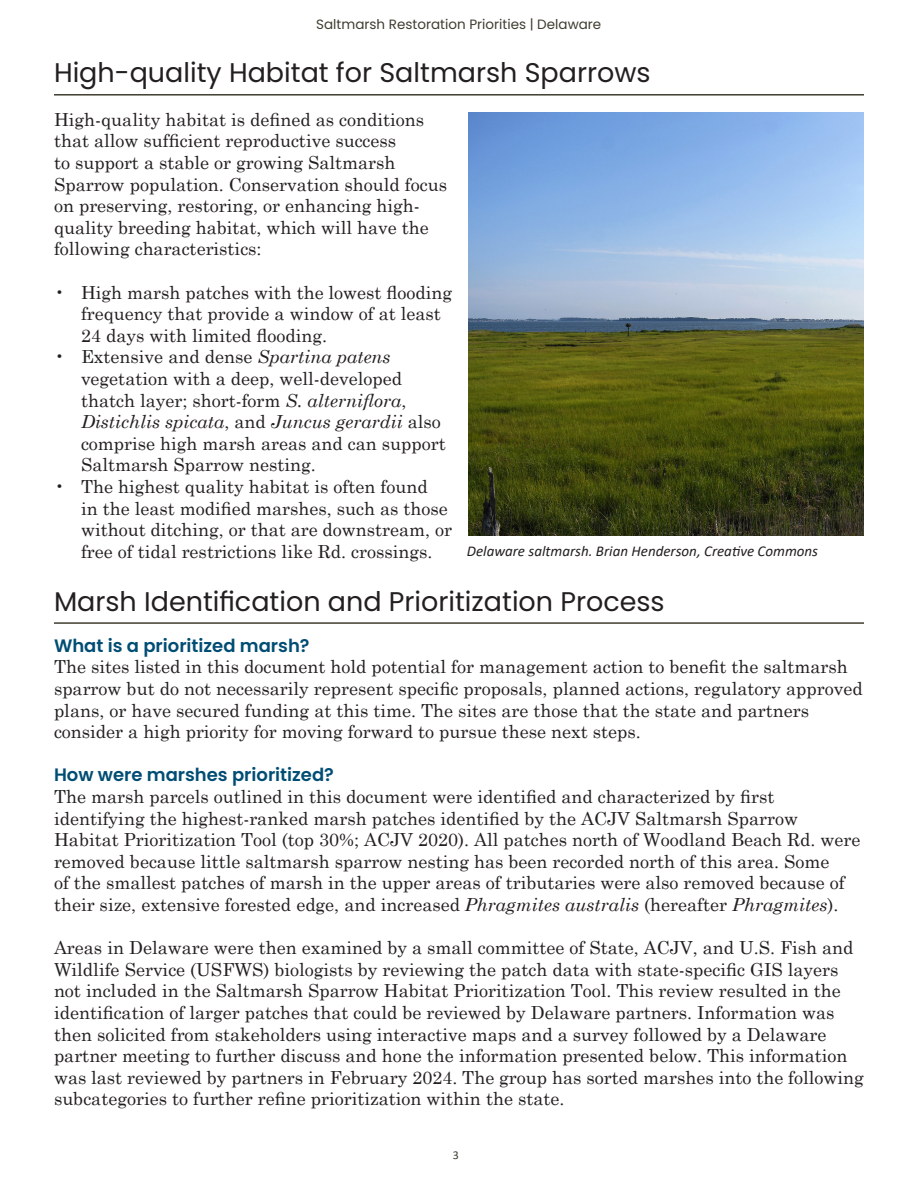
<style>
.page{position:relative;width:918px;height:1188px;background:#fff}
.page>*{position:absolute;margin:0;border:0;box-sizing:border-box;transform-origin:0 0}
.t1{font:27px "Poppins";color:#231f20}
.t2{font:18px/21.6px "Century Schoolbook";color:#231f20}
.t3{font:600 18px "Poppins";color:#004d74}
.t4{font:italic 15px "Calibri";color:#231f20}
.t5{font:13.5px "Poppins";color:#403d30}
.t6{font:12px "Calibri";color:#403d30}
.s1{font-style:italic}
</style>
<div class="page">
<img style="left:468px;top:112px;width:396px;height:424px">
<hr style="left:54px;top:94px;width:810px;height:2px;background:#403d30">
<hr style="left:54px;top:622px;width:810px;height:2px;background:#403d30">
<p class="t5" style="left:316px;top:17px;width:287px">Saltmarsh Restoration Priorities | Delaware</p>
<p class="t1" style="left:54px;top:57px;width:598px">High-quality Habitat for Saltmarsh Sparrows</p>
<p class="t2" style="left:54px;top:107px;width:395px">High-quality habitat is defined as conditions that allow sufficient reproductive success<br>to support a stable or growing Saltmarsh Sparrow population. Conservation should focus on preserving, restoring, or enhancing high&shy;quality breeding habitat, which will have the following characteristics:</p>
<p class="t2" style="left:81px;top:280px;width:373px;text-indent:-27px">• High marsh patches with the lowest flooding frequency that provide a window of at least<br>24 days with limited flooding.</p>
<p class="t2" style="left:81px;top:344px;width:366px;text-indent:-27px">• Extensive and dense <span class="s1">Spartina patens </span>vegetation with a deep, well-developed thatch layer; short-form <span class="s1">S. alterniflora</span>, <span class="s1">Distichlis spicata</span>, and <span class="s1">Juncus gerardii</span> also comprise high marsh areas and can support Saltmarsh Sparrow nesting.</p>
<p class="t2" style="left:81px;top:474px;width:373px;text-indent:-27px">• The highest quality habitat is often found<br>in the least modified marshes, such as those without ditching, or that are downstream, or free of tidal restrictions like Rd. crossings.</p>
<p class="t4" style="left:467px;top:541px;width:353px">Delaware saltmarsh. Brian Henderson, Creative Commons</p>
<p class="t1" style="left:54px;top:586px;width:612px">Marsh Identification and Prioritization Process</p>
<p class="t3" style="left:54px;top:635px;width:257px">What is a prioritized marsh?</p>
<p class="t2" style="left:54px;top:655px;width:810px">The sites listed in this document hold potential for management action to benefit the saltmarsh sparrow but do not necessarily represent specific proposals, planned actions, regulatory approved plans, or have secured funding at this time. The sites are those that the state and partners consider a high priority for moving forward to pursue these next steps.</p>
<p class="t3" style="left:54px;top:765px;width:281px">How were marshes prioritized?</p>
<p class="t2" style="left:54px;top:784px;width:808px">The marsh parcels outlined in this document were identified and characterized by first identifying the highest-ranked marsh patches identified by the ACJV Saltmarsh Sparrow Habitat Prioritization Tool (top 30%; ACJV 2020). All patches north of Woodland Beach Rd. were removed because little saltmarsh sparrow nesting has been recorded north of this area. Some<br>of the smallest patches of marsh in the upper areas of tributaries were also removed because of their size, extensive forested edge, and increased <span class="s1">Phragmites australis</span> (hereafter <span class="s1">Phragmites</span>).</p>
<p class="t2" style="left:54px;top:935px;width:811px">Areas in Delaware were then examined by a small committee of State, ACJV, and U.S. Fish and Wildlife Service (USFWS) biologists by reviewing the patch data with state-specific GIS layers not included in the Saltmarsh Sparrow Habitat Prioritization Tool. This review resulted in the identification of larger patches that could be reviewed by Delaware partners. Information was then solicited from stakeholders using interactive maps and a survey followed by a Delaware partner meeting to further discuss and hone the information presented below. This information was last reviewed by partners in February 2024. The group has sorted marshes into the following subcategories to further refine prioritization within the state.</p>
<p class="t6" style="left:453px;top:1147px;width:8px">3</p>
</div>
